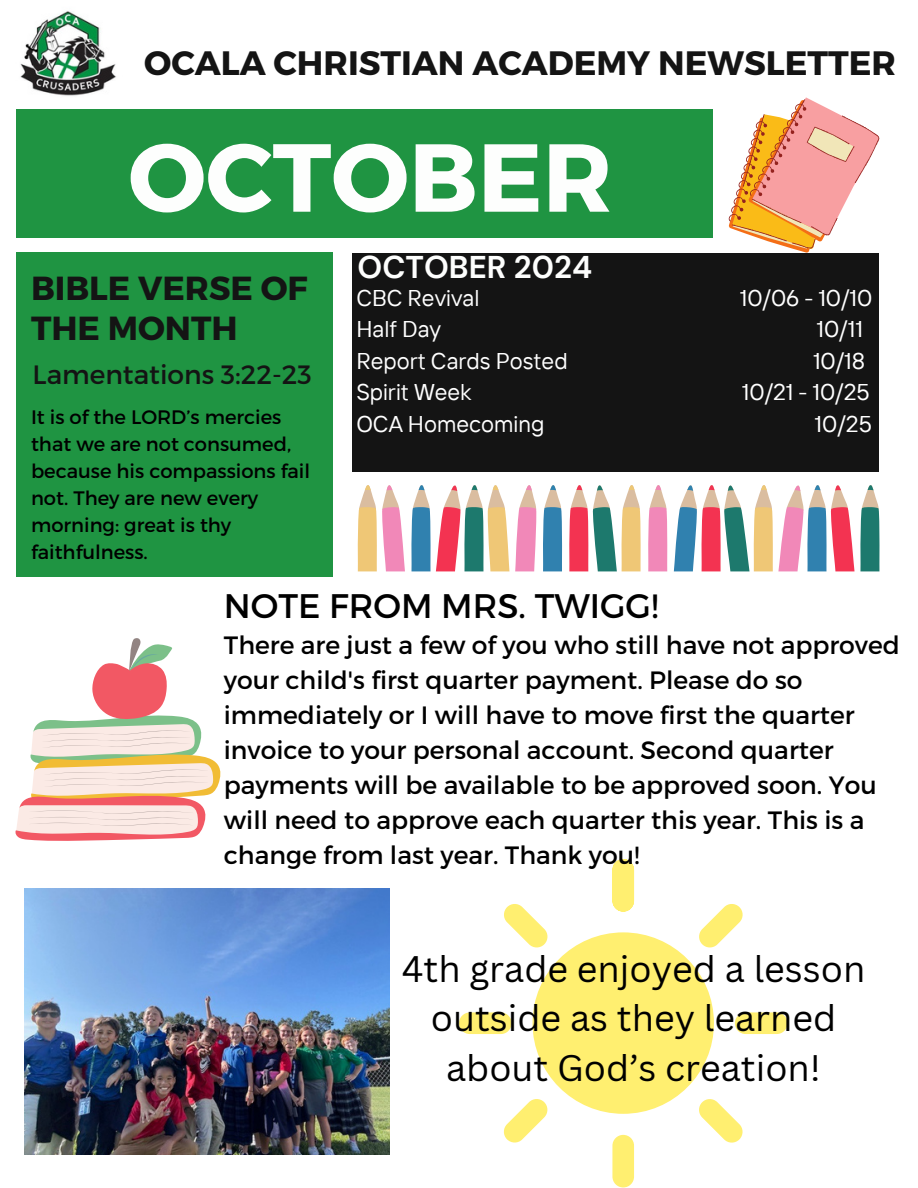
<style>
.page{position:relative;width:918px;height:1188px;background:#fff}
.page>*{position:absolute;margin:0;border:0;box-sizing:border-box;transform-origin:0 0}
.t1{font:700 96.3px "Montserrat";color:#fdfefd}
.t2{font:36px/49.5px "Canva Sans";color:#000;text-align:center}
.t3{font:34.05px "Montserrat";color:#000}
.t4{font:700 33.75px "Montserrat";color:#141414}
.t5{font:700 33.3px/39.3px "Montserrat";color:#141414}
.t6{font:700 31.35px "DM Sans";color:#fdfefd}
.t7{font:26.55px "Montserrat";color:#141414}
.t8{font:25.05px/34.8px "Montserrat";color:#000}
.t9{font:22.8px "TT Interphases";color:#fff}
.t10{font:19.5px/27px "Montserrat";color:#000}
</style>
<div class="page">
<div style="left:16px;top:253px;width:317px;height:324px;background:#1f9442"></div>
<div style="left:16px;top:109px;width:696px;height:129px;background:#1f9442"></div>
<img style="left:20px;top:11px;width:96px;height:85px">
<div style="left:352px;top:253px;width:527px;height:218px;background:#141414"></div>
<svg style="left:729px;top:97px;width:151px;height:156px"></svg>
<svg style="left:15px;top:638px;width:206px;height:203px"></svg>
<svg style="left:358px;top:485px;width:47px;height:86px"></svg>
<svg style="left:411px;top:485px;width:98px;height:86px"></svg>
<svg style="left:515px;top:485px;width:22px;height:86px"></svg>
<svg style="left:543px;top:485px;width:19px;height:86px"></svg>
<svg style="left:569px;top:485px;width:72px;height:86px"></svg>
<svg style="left:648px;top:485px;width:19px;height:86px"></svg>
<svg style="left:674px;top:485px;width:206px;height:86px"></svg>
<img style="left:25px;top:889px;width:364px;height:265px">
<svg style="left:459px;top:859px;width:329px;height:328px"></svg>
<h5 class="t4" style="left:144px;top:41px;width:753px">OCALA CHRISTIAN ACADEMY NEWSLETTER</h5>
<p class="t1" style="left:128px;top:115px;width:486px">OCTOBER</p>
<h1 class="t5" style="left:31px;top:267px;width:278px">BIBLE VERSE OF<br>THE MONTH</h1>
<h4 class="t7" style="left:33px;top:357px;width:281px">Lamentations 3:22-23</h4>
<h6 class="t10" style="left:31px;top:403px;width:281px">It is of the LORD’s mercies that we are not consumed, because his compassions fail not. They are new every morning: great is thy faithfulness.</h6>
<p class="t6" style="left:358px;top:247px;width:236px">OCTOBER 2024</p>
<h2 class="t9" style="left:356px;top:283px;width:125px">CBC Revival</h2>
<h2 class="t9" style="left:740px;top:283px;width:134px">10/06 - 10/10</h2>
<h2 class="t9" style="left:356px;top:314px;width:86px">Half Day</h2>
<h2 class="t9" style="left:816px;top:314px;width:48px">10/11</h2>
<h2 class="t9" style="left:356px;top:346px;width:213px">Report Cards Posted</h2>
<h2 class="t9" style="left:813px;top:346px;width:54px">10/18</h2>
<h2 class="t9" style="left:356px;top:377px;width:117px">Spirit Week</h2>
<h2 class="t9" style="left:742px;top:377px;width:129px">10/21 - 10/25</h2>
<h2 class="t9" style="left:356px;top:409px;width:189px">OCA Homecoming</h2>
<h2 class="t9" style="left:815px;top:409px;width:59px">10/25</h2>
<h2 class="t3" style="left:224px;top:584px;width:436px">NOTE FROM MRS. TWIGG!</h2>
<h2 class="t8" style="left:224px;top:627px;width:678px">There are just a few of you who still have not approved your child's first quarter payment. Please do so immediately or I will have to move first the quarter invoice to your personal account. Second quarter payments will be available to be approved soon. You will need to approve each quarter this year. This is a change from last year. Thank you!</h2>
<h5 class="t2" style="left:402px;top:943px;width:465px">4th grade enjoyed a lesson outside as they learned about God’s creation!</h5>
</div>
